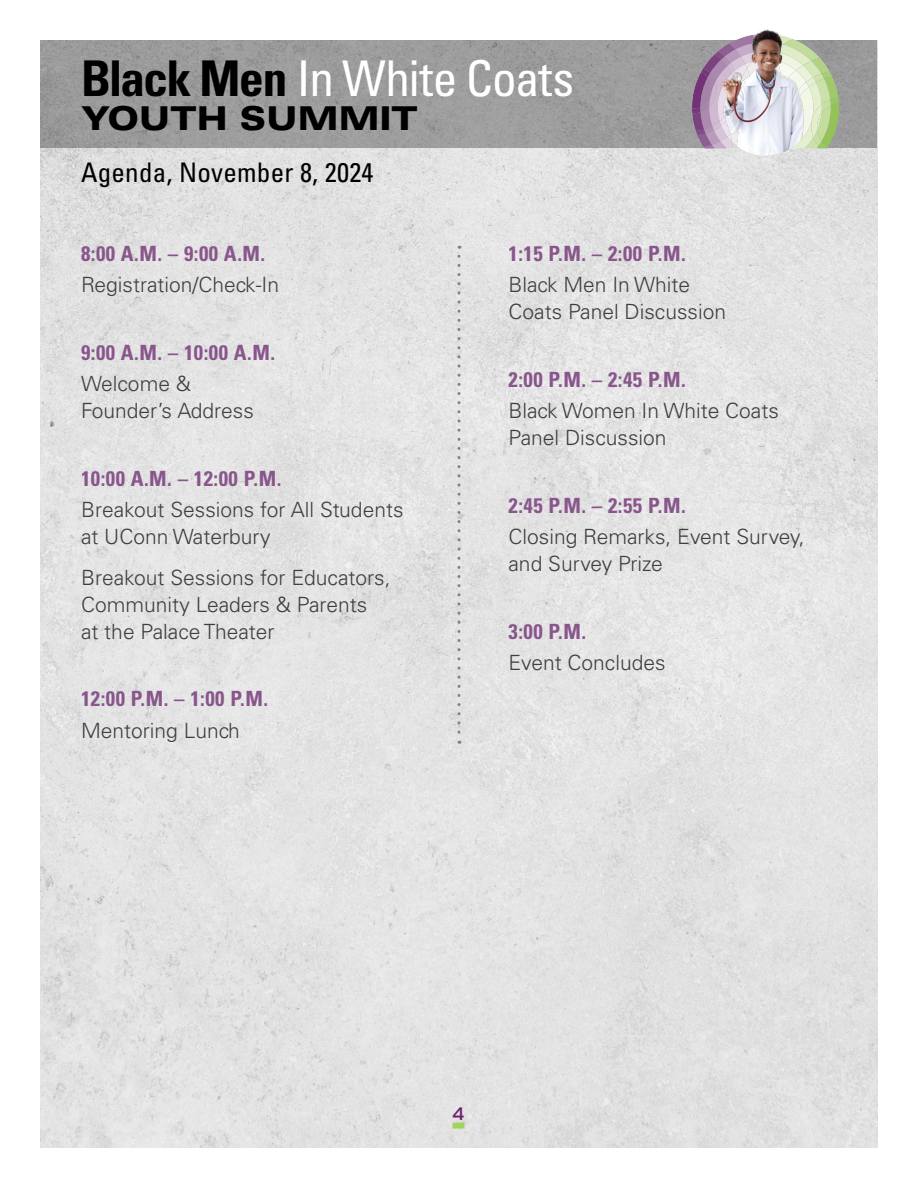
<style>
.page{position:relative;width:918px;height:1188px;background:#fff}
.page>*{position:absolute;margin:0;border:0;box-sizing:border-box;transform-origin:0 0}
.t1{font:condensed 49.2px "Univers LT Std";letter-spacing:-.02em;color:#fff}
.t2{font:900 expanded 32.85px "Univers LT Std";letter-spacing:-.01em;color:#000}
.t3{font:condensed 27px "Univers LT Std";letter-spacing:.01em;color:#000}
.t4{font:300 21px/27px "Univers LT Std";color:#3f3f42}
.t5{font:700 condensed 21px "Univers LT Std";letter-spacing:.025em;color:#89568c}
.t6{font:700 18px "Nexa";color:#6c1f70}
.s1{font-weight:700;color:#000}
</style>
<div class="page">
<img style="left:40px;top:148px;width:838px;height:1000px">
<div style="left:453px;top:1123px;width:11px;height:6px;background:#a0d45e"></div>
<div style="left:40px;top:40px;width:838px;height:108px;background:#9c9c9d"></div>
<svg style="left:692px;top:40px;width:147px;height:108px"></svg>
<img style="left:720px;top:29px;width:91px;height:127px">
<svg style="left:458px;top:256px;width:2px;height:488px"></svg>
<h1 class="t1" style="left:81px;top:48px;width:495px"><span class="s1">Black Men</span> In White Coats</h1>
<h2 class="t2" style="left:81px;top:100px;width:339px">YOUTH SUMMIT</h2>
<p class="t3" style="left:81px;top:155px;width:294px">Agenda, November 8, 2024</p>
<p class="t5" style="left:81px;top:241px;width:186px">8:00 A.M. – 9:00 A.M.</p>
<p class="t4" style="left:81px;top:271px;width:200px">Registration/Check-In</p>
<p class="t5" style="left:81px;top:340px;width:196px">9:00 A.M. – 10:00 A.M.</p>
<p class="t4" style="left:81px;top:370px;width:174px">Welcome &amp;<br>Founder’s Address</p>
<p class="t5" style="left:81px;top:466px;width:202px">10:00 A.M. – 12:00 P.M.</p>
<p class="t4" style="left:81px;top:496px;width:324px">Breakout Sessions for All Students at UConn Waterbury</p>
<p class="t4" style="left:81px;top:564px;width:311px">Breakout Sessions for Educators,<br>Community Leaders &amp; Parents<br>at the Palace Theater</p>
<p class="t5" style="left:81px;top:686px;width:189px">12:00 P.M. – 1:00 P.M.</p>
<p class="t4" style="left:81px;top:717px;width:160px">Mentoring Lunch</p>
<p class="t5" style="left:508px;top:241px;width:179px">1:15 P.M. – 2:00 P.M.</p>
<p class="t4" style="left:508px;top:272px;width:219px">Black Men In White<br>Coats Panel Discussion</p>
<p class="t5" style="left:508px;top:367px;width:179px">2:00 P.M. – 2:45 P.M.</p>
<p class="t4" style="left:508px;top:398px;width:272px">Black Women In White Coats<br>Panel Discussion</p>
<p class="t5" style="left:508px;top:493px;width:179px">2:45 P.M. – 2:55 P.M.</p>
<p class="t4" style="left:508px;top:524px;width:298px">Closing Remarks, Event Survey, and Survey Prize</p>
<p class="t5" style="left:508px;top:619px;width:79px">3:00 P.M.</p>
<p class="t4" style="left:508px;top:650px;width:159px">Event Concludes</p>
<p class="t6" style="left:453px;top:1102px;width:13px">4</p>
</div>
